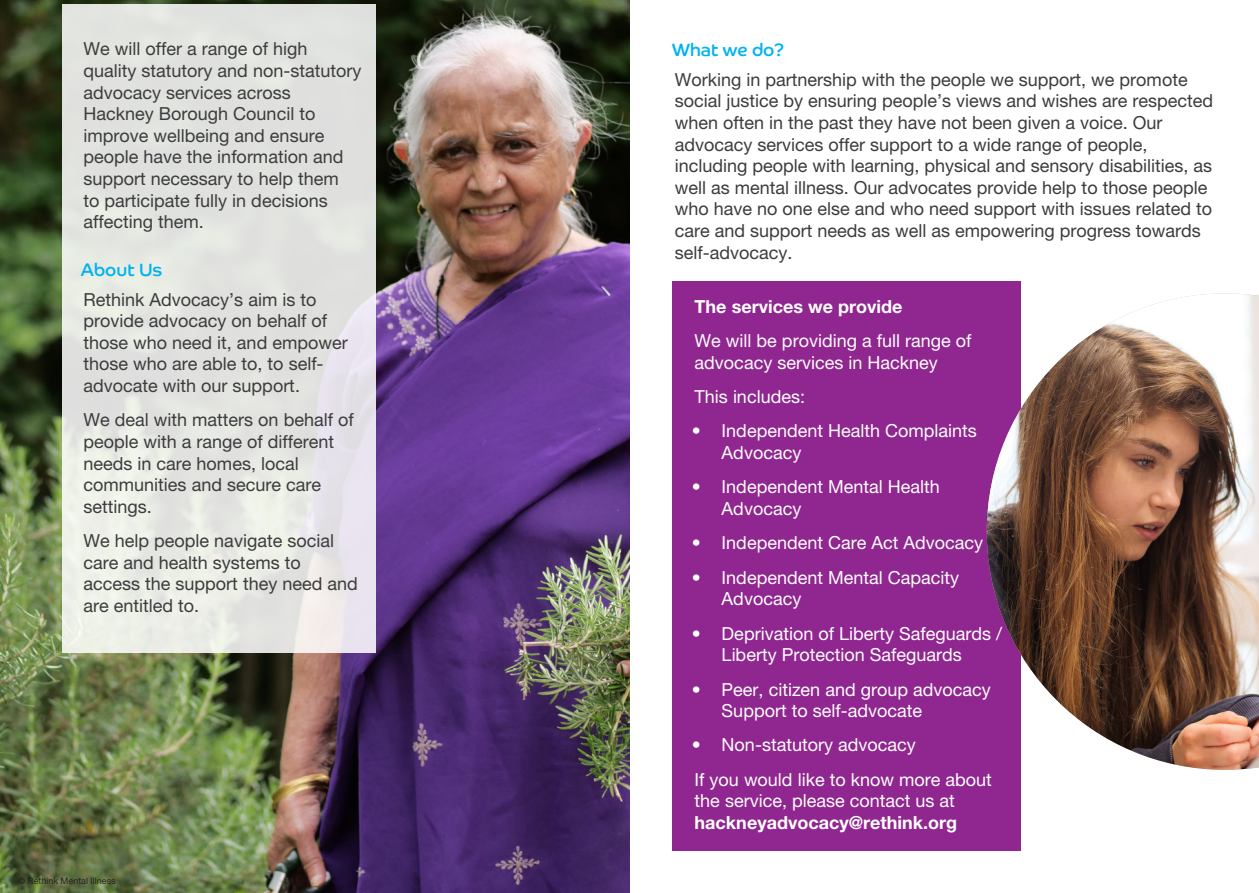
<style>
.page{position:relative;width:1259px;height:893px;background:#fff}
.page>*{position:absolute;margin:0;border:0;box-sizing:border-box;transform-origin:0 0}
.t1{font:18px/21.6px "Helvetica Neue LT Pro";color:#3c3c3d}
.t2{font:18px/21.6px "Helvetica Neue LT Pro";color:#fff}
.t3{font:700 18px "Helvetica Neue LT Pro";color:#fff}
.t4{font:18px "Co Rethink";color:#00b3ef}
.t5{font:9px "Helvetica Neue LT Pro";color:#231f20}
.s1{font-weight:700}
</style>
<div class="page">
<img style="left:0;top:0;width:629px;height:893px">
<div style="left:672px;top:281px;width:348px;height:569px;background:#90268f"></div>
<div style="left:62px;top:4px;width:314px;height:649px;background:linear-gradient(to bottom,#dee0dd,#eaebe8)"></div>
<img style="left:986px;top:293px;width:273px;height:477px">
<p class="t1" style="left:84px;top:38px;width:279px">We will offer a range of high quality statutory and non-statutory advocacy services across<br>Hackney Borough Council to improve wellbeing and ensure people have the information and support necessary to help them<br>to participate fully in decisions affecting them.</p>
<p class="t4" style="left:81px;top:258px;width:83px">About Us</p>
<p class="t1" style="left:84px;top:288px;width:266px">Rethink Advocacy’s aim is to provide advocacy on behalf of those who need it, and empower those who are able to, to self&shy;advocate with our support.</p>
<p class="t1" style="left:84px;top:409px;width:272px">We deal with matters on behalf of people with a range of different needs in care homes, local communities and secure care settings.</p>
<p class="t1" style="left:84px;top:530px;width:276px">We help people navigate social care and health systems to access the support they need and are entitled to.</p>
<p class="t5" style="left:18px;top:875px;width:99px">© Rethink Mental Illness</p>
<p class="t4" style="left:672px;top:39px;width:114px">What we do?</p>
<p class="t1" style="left:675px;top:68px;width:540px">Working in partnership with the people we support, we promote social justice by ensuring people’s views and wishes are respected when often in the past they have not been given a voice. Our advocacy services offer support to a wide range of people, including people with learning, physical and sensory disabilities, as well as mental illness. Our advocates provide help to those people who have no one else and who need support with issues related to care and support needs as well as empowering progress towards self-advocacy.</p>
<p class="t3" style="left:694px;top:295px;width:209px">The services we provide</p>
<p class="t2" style="left:694px;top:330px;width:278px">We will be providing a full range of advocacy services in Hackney</p>
<p class="t2" style="left:694px;top:385px;width:112px">This includes:</p>
<p class="t2" style="left:721px;top:420px;width:257px;text-indent:-30px">• Independent Health Complaints<br>Advocacy</p>
<p class="t2" style="left:721px;top:476px;width:220px;text-indent:-30px">• Independent Mental Health<br>Advocacy</p>
<p class="t2" style="left:692px;top:532px;width:293px">• Independent Care Act Advocacy</p>
<p class="t2" style="left:721px;top:566px;width:239px;text-indent:-30px">• Independent Mental Capacity<br>Advocacy</p>
<p class="t2" style="left:692px;top:622px;width:312px;text-align:center">• Deprivation of Liberty Safeguards /<br>Liberty Protection Safeguards</p>
<p class="t2" style="left:721px;top:678px;width:271px;text-indent:-30px">• Peer, citizen and group advocacy<br>Support to self-advocate</p>
<p class="t2" style="left:692px;top:734px;width:225px">• Non-statutory advocacy</p>
<p class="t2" style="left:694px;top:768px;width:299px">If you would like to know more about the service, please contact us at <span class="s1">hackneyadvocacy@rethink.org</span></p>
</div>
